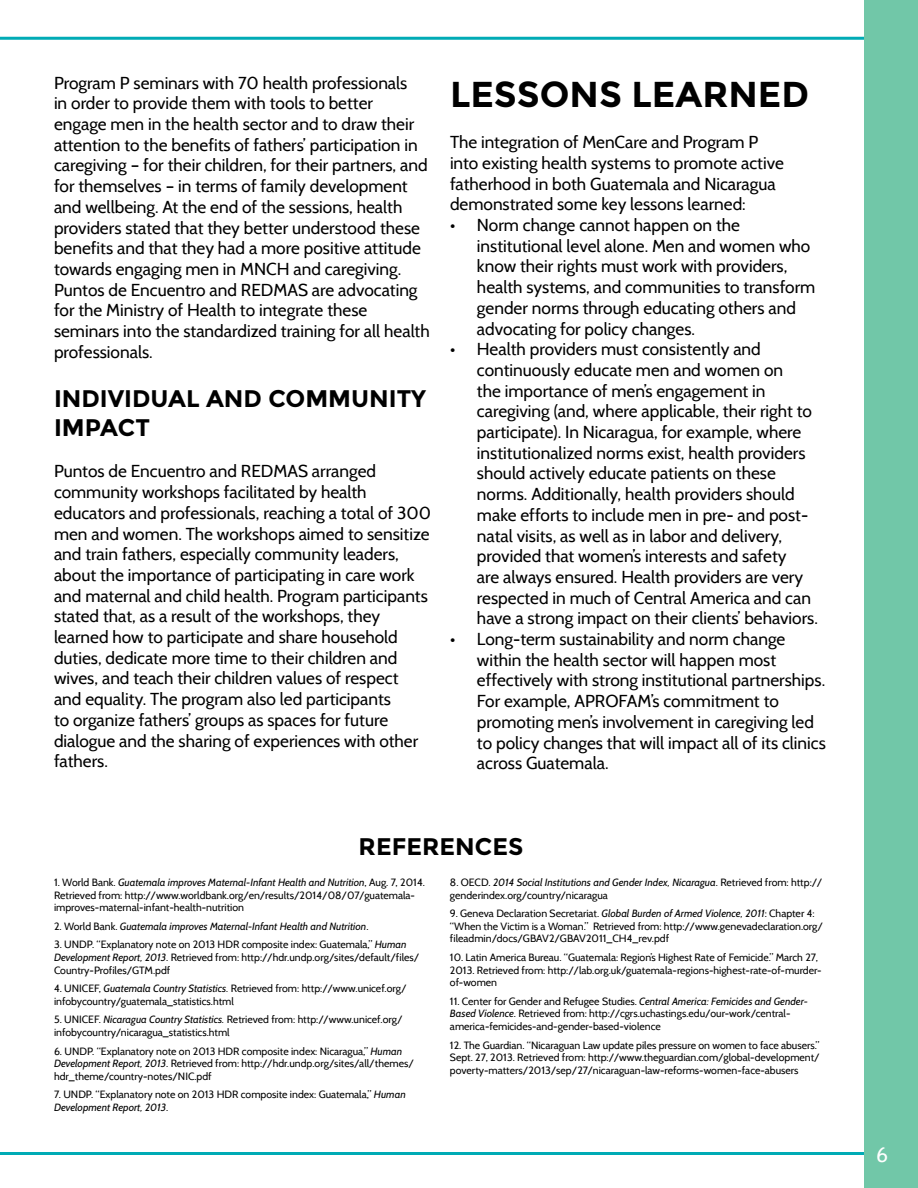
<style>
.page{position:relative;width:918px;height:1188px;background:#fff}
.page>*{position:absolute;margin:0;border:0;box-sizing:border-box;transform-origin:0 0}
.t1{font:700 36px "Montserrat";color:#000}
.t2{font:700 24px/28.8px "Montserrat";color:#000}
.t3{font:21px "Cabin";color:#fff}
.t4{font:17.25px/20.7px "Cabin";color:#000}
.t5{font:10.5px/12.6px "Cabin";color:#000}
.t6{font:italic 10.5px "Cabin";color:#000}
.s1{font-style:italic}
.s2{font-style:normal}
</style>
<div class="page">
<hr style="left:0;top:1152px;width:918px;height:3px;background:#00abb5">
<hr style="left:0;top:37px;width:918px;height:3px;background:#00abb5">
<div style="left:864px;top:0;width:54px;height:1188px;background:#71c7a8"></div>
<p class="t4" style="left:54px;top:72px;width:377px">Program P seminars with 70 health professionals<br>in order to provide them with tools to better engage men in the health sector and to draw their attention to the benefits of fathers’ participation in caregiving – for their children, for their partners, and for themselves – in terms of family development and wellbeing. At the end of the sessions, health providers stated that they better understood these benefits and that they had a more positive attitude towards engaging men in MNCH and caregiving.<br>Puntos de Encuentro and REDMAS are advocating for the Ministry of Health to integrate these seminars into the standardized training for all health professionals.</p>
<h2 class="t2" style="left:54px;top:384px;width:374px">INDIVI DUAL AND COMMUNITY<br>IMPACT</h2>
<p class="t4" style="left:54px;top:461px;width:379px">Puntos de Encuentro and REDMAS arranged community workshops facilitated by health educators and professionals, reaching a total of 300 men and women. The workshops aimed to sensitize and train fathers, especially community leaders, about the importance of participating in care work and maternal and child health. Program participants stated that, as a result of the workshops, they learned how to participate and share household duties, dedicate more time to their children and wives, and teach their children values of respect<br>and equality. The program also led participants<br>to organize fathers’ groups as spaces for future dialogue and the sharing of experiences with other fathers.</p>
<h1 class="t1" style="left:450px;top:73px;width:361px">LESSONS LEARNED</h1>
<p class="t4" style="left:450px;top:132px;width:335px">The integration of MenCare and Program P into existing health systems to promote active fatherhood in both Guatemala and Nicaragua demonstrated some key lessons learned:</p>
<p class="t4" style="left:477px;top:215px;width:340px;text-indent:-27px">• Norm change cannot happen on the institutional level alone. Men and women who know their rights must work with providers, health systems, and communities to transform gender norms through educating others and advocating for policy changes.</p>
<p class="t4" style="left:477px;top:339px;width:342px;text-indent:-27px">• Health providers must consistently and continuously educate men and women on<br>the importance of men’s engagement in caregiving (and, where applicable, their right to participate). In Nicaragua, for example, where institutionalized norms exist, health providers should actively educate patients on these norms. Additionally, health providers should make efforts to include men in pre- and post&shy;natal visits, as well as in labor and delivery, provided that women’s interests and safety<br>are always ensured. Health providers are very respected in much of Central America and can have a strong impact on their clients’ behaviors.</p>
<p class="t4" style="left:477px;top:629px;width:350px;text-indent:-27px">• Long-term sustainability and norm change within the health sector will happen most effectively with strong institutional partnerships.<br>For example, APROFAM’s commitment to promoting men’s involvement in caregiving led to policy changes that will impact all of its clinics across Guatemala.</p>
<h2 class="t2" style="left:359px;top:832px;width:66px">REFERENCES</h2>
<p class="t5" style="left:54px;top:876px;width:372px">1. World Bank. <span class="s1">Guatemala improves Maternal-Infant Health and Nutrition</span>, Aug. 7, 2014.<br>Retrieved from: http://www.worldbank.org/en/results/2014/08/07/guatemala&shy;improves-maternal-infant-health-nutrition</p>
<p class="t6" style="left:54px;top:920px;width:316px"><span class="s2">2. World Bank.</span> Guatemala improves Maternal-Infant Health and Nutrition<span class="s2">.</span></p>
<p class="t5" style="left:54px;top:938px;width:367px">3. UNDP. “Explanatory note on 2013 HDR composite index: Guatemala,” <span class="s1">Human<br>Development Report, 2013</span>. Retrieved from: http://hdr.undp.org/sites/default/files/<br>Country-Profiles/GTM.pdf</p>
<p class="t5" style="left:54px;top:982px;width:354px">4. UNICEF, <span class="s1">Guatemala Country Statistics.</span> Retrieved from: http://www.unicef.org/ infobycountry/guatemala_statistics.html</p>
<p class="t5" style="left:54px;top:1013px;width:350px">5. UNICEF. <span class="s1">Nicaragua Country Statistics.</span> Retrieved from: http://www.unicef.org/ infobycountry/nicaragua_statistics.html</p>
<p class="t5" style="left:54px;top:1045px;width:362px">6. UNDP. “Explanatory note on 2013 HDR composite index: Nicaragua,” <span class="s1">Human<br>Development Report, 2013</span>. Retrieved from: http://hdr.undp.org/sites/all/themes/ hdr_theme/country-notes/NIC.pdf</p>
<p class="t5" style="left:54px;top:1088px;width:353px">7. UNDP. “Explanatory note on 2013 HDR composite index: Guatemala,” <span class="s1">Human<br>Development Report, 2013</span>.</p>
<p class="t5" style="left:450px;top:876px;width:374px">8. OECD. <span class="s1">2014 Social Institutions and Gender Index, Nicaragua</span>. Retrieved from: http:// genderindex.org/country/nicaragua</p>
<p class="t5" style="left:450px;top:907px;width:375px">9. Geneva Declaration Secretariat. <span class="s1">Global Burden of Armed Violence, 2011</span>: Chapter 4: “When the Victim is a Woman.” Retrieved from: http://www.genevadeclaration.org/ fileadmin/docs/GBAV2/GBAV2011_CH4_rev.pdf</p>
<p class="t5" style="left:450px;top:951px;width:373px">10. Latin America Bureau. “Guatemala: Region’s Highest Rate of Femicide.” March 27,<br>2013. Retrieved from: http://lab.org.uk/guatemala-regions-highest-rate-of-murder&shy;of-women</p>
<p class="t5" style="left:450px;top:995px;width:359px">11. Center for Gender and Refugee Studies. <span class="s1">Central America: Femicides and Gender-<br>Based Violence</span>. Retrieved from: http://cgrs.uchastings.edu/our-work/central&shy;america-femicides-and-gender-based-violence</p>
<p class="t5" style="left:450px;top:1039px;width:371px;text-align:justify">12. The Guardian. “Nicaraguan Law update piles pressure on women to face abusers.” Sept. 27, 2013. Retrieved from: http://www.theguardian.com/global-development/ poverty-matters/2013/sep/27/nicaraguan-law-reforms-women-face-abusers</p>
<p class="t3" style="left:876px;top:1142px;width:13px">6</p>
</div>
